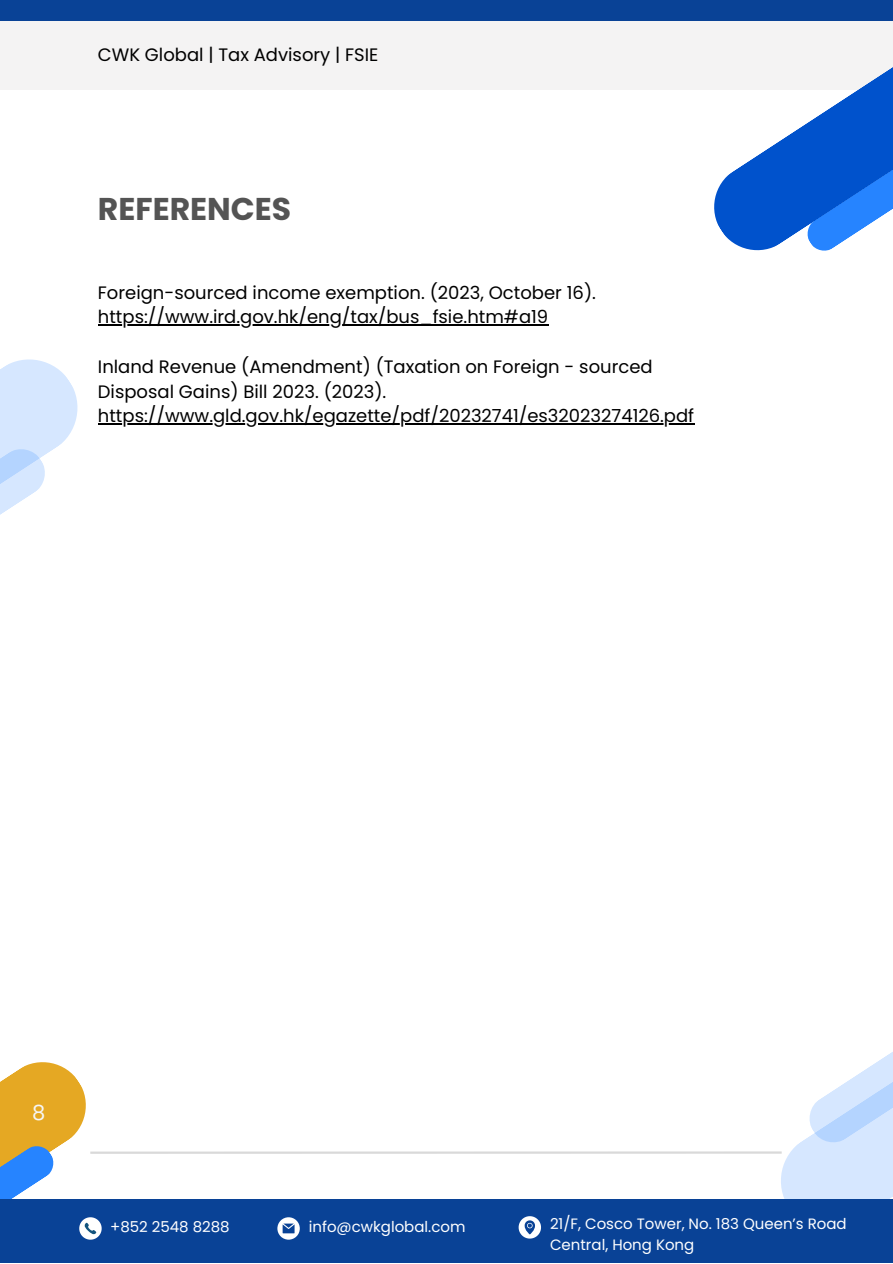
<style>
.page{position:relative;width:893px;height:1264px;background:#fff}
.page>*{position:absolute;margin:0;border:0;box-sizing:border-box;transform-origin:0 0}
.t1{font:700 31.5px "Poppins";color:#545454}
.t2{font:21px "Poppins";color:#f6f6f6}
.t3{font:18px/24.8px "Poppins";color:#000}
.t4{font:15px/20.2px "Poppins";color:#fff}
</style>
<div class="page">
<svg style="left:774px;top:1052px;width:118px;height:146px"></svg>
<div style="left:0;top:1198px;width:892px;height:64px;background:#094296"></div>
<hr style="left:90px;top:1151px;width:691px;height:2px;background:#d9d9d9">
<svg style="left:0;top:359px;width:78px;height:156px"></svg>
<div style="left:0;top:0;width:892px;height:21px;background:#094296"></div>
<svg style="left:0;top:1062px;width:102px;height:178px"></svg>
<svg style="left:277px;top:1217px;width:23px;height:22px"></svg>
<svg style="left:518px;top:1216px;width:23px;height:22px"></svg>
<div style="left:0;top:21px;width:892px;height:68px;background:#f4f3f3"></div>
<hr style="left:98px;top:324px;width:450px;height:1px;background:#000">
<hr style="left:98px;top:423px;width:596px;height:1px;background:#000">
<svg style="left:708px;top:68px;width:184px;height:183px"></svg>
<p class="t3" style="left:98px;top:42px;width:282px">CWK Global | Tax Advisory | FSIE</p>
<p class="t1" style="left:98px;top:187px;width:195px">REFERENCES</p>
<p class="t3" style="left:98px;top:280px;width:499px">Foreign-sourced income exemption. (2023, October 16). https://www.ird.gov.hk/eng/tax/bus_fsie.htm#a19</p>
<p class="t3" style="left:98px;top:354px;width:597px">Inland Revenue (Amendment) (Taxation on Foreign - sourced<br>Disposal Gains) Bill 2023. (2023). https://www.gld.gov.hk/egazette/pdf/20232741/es32023274126.pdf</p>
<p class="t2" style="left:32px;top:1097px;width:15px">8</p>
<p class="t4" style="left:110px;top:1216px;width:121px">+852 2548 8288</p>
<p class="t4" style="left:309px;top:1216px;width:158px">info@cwkglobal.com</p>
<p class="t4" style="left:550px;top:1213px;width:298px">21/F, Cosco Tower, No. 183 Queen’s Road<br>Central, Hong Kong</p>
</div>
